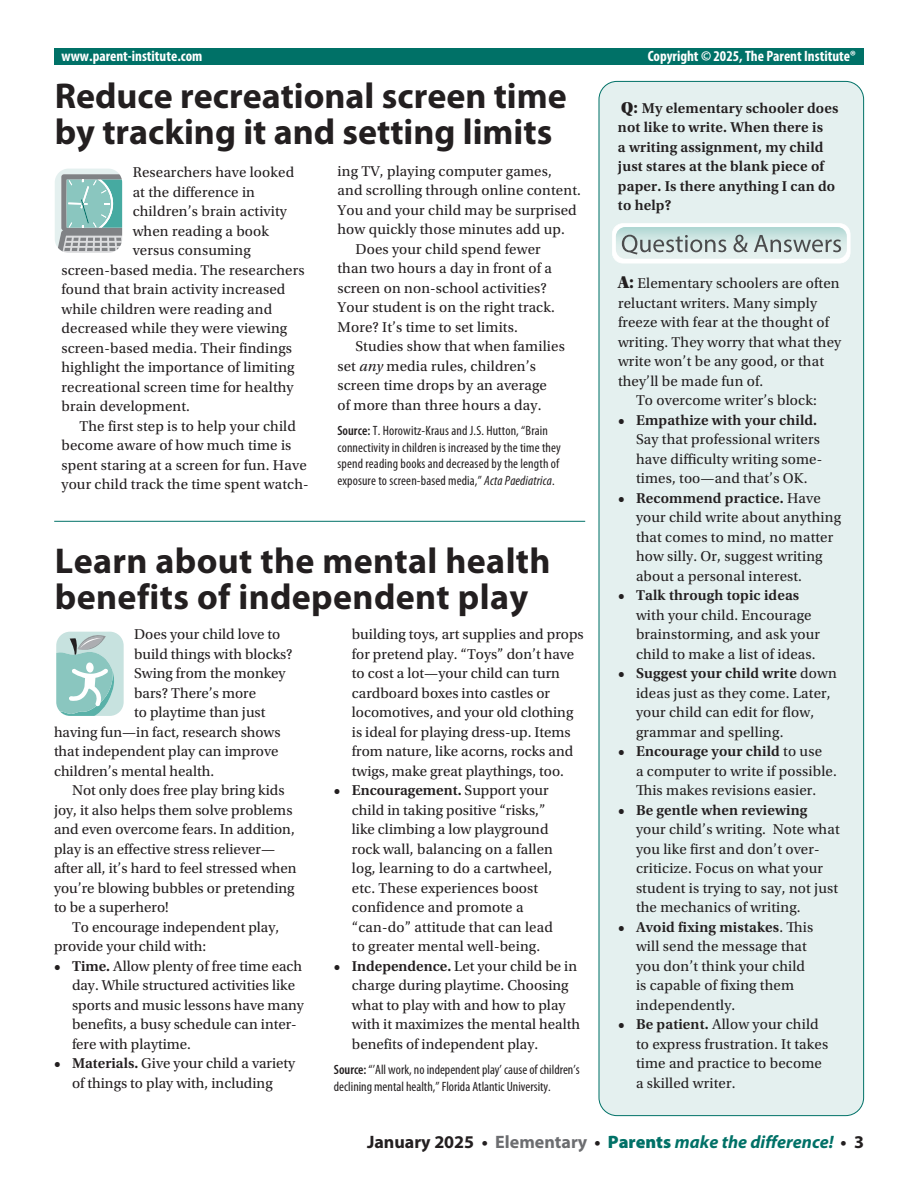
<style>
.page{position:relative;width:918px;height:1188px;background:#fff}
.page>*{position:absolute;margin:0;border:0;box-sizing:border-box;transform-origin:0 0}
.t1{font:700 36px/36px "Myriad Pro";color:#231f20}
.t2{font:italic 700 18px "Myriad Pro";color:#007167}
.t3{font:15px/19.5px "Utopia Std";letter-spacing:.01em;color:#231f20}
.t4{font:600 15px/19.5px "Utopia Std";letter-spacing:.01em;color:#231f20}
.t5{font:700 condensed 15px "Myriad Pro";color:#fff}
.t6{font:condensed 13.5px/16.5px "Myriad Pro";letter-spacing:.01em;color:#231f20}
.s1{font-style:italic}
.s2{font-weight:600}
.s3{font-family:"Utopia Std Black Headline";font-weight:400;font-size:16.5px}
.s4{font-family:"Utopia Std Black Headline";font-size:18px}
.s5{font-style:normal;color:#231f20}
.s6{font-style:normal;color:#6c6d70}
.s7{font-weight:900;font-style:normal}
</style>
<div class="page">
<div style="left:599px;top:81px;width:265px;height:1035px;background:#e4f0ef;border-radius:18px"></div>
<hr style="left:54px;top:521px;width:531px;height:1px;background:#007167">
<svg style="left:56px;top:631px;width:68px;height:85px;background:#acd3cf"></svg>
<svg style="left:612px;top:223px;width:238px;height:40px"></svg>
<div style="left:54px;top:49px;width:810px;height:16px;background:#007167"></div>
<svg style="left:55px;top:168px;width:68px;height:85px;background:#9ebebc"></svg>
<p class="t5" style="left:62px;top:46px;width:142px">www.parent-institute.com</p>
<p class="t5" style="left:648px;top:46px;width:210px">Copyright © 2025, The Parent Institute®</p>
<h1 class="t1" style="left:55px;top:77px;width:514px">Reduce recreational screen time by tracking it and setting limits</h1>
<p class="t3" style="left:133px;top:163px;width:163px">Researchers have looked</p>
<p class="t3" style="left:133px;top:183px;width:124px">at the difference in</p>
<p class="t3" style="left:133px;top:202px;width:156px">children’s brain activity</p>
<p class="t3" style="left:133px;top:222px;width:138px">when reading a book</p>
<p class="t3" style="left:133px;top:241px;width:120px">versus consuming</p>
<p class="t3" style="left:62px;top:261px;width:245px">screen-based media. The researchers</p>
<p class="t3" style="left:62px;top:280px;width:225px">found that brain activity increased</p>
<p class="t3" style="left:62px;top:300px;width:212px">while children were reading and</p>
<p class="t3" style="left:62px;top:319px;width:227px">decreased while they were viewing</p>
<p class="t3" style="left:62px;top:339px;width:232px">screen-based media. Their findings</p>
<p class="t3" style="left:62px;top:358px;width:235px">highlight the importance of limiting</p>
<p class="t3" style="left:62px;top:378px;width:234px">recreational screen time for healthy</p>
<p class="t3" style="left:62px;top:397px;width:130px">brain development.</p>
<p class="t3" style="left:80px;top:417px;width:218px">The first step is to help your child</p>
<p class="t3" style="left:62px;top:436px;width:231px">become aware of how much time is</p>
<p class="t3" style="left:62px;top:456px;width:247px">spent staring at a screen for fun. Have</p>
<p class="t3" style="left:62px;top:475px;width:249px">your child track the time spent watch-</p>
<p class="t3" style="left:338px;top:162px;width:216px">ing TV, playing computer games,</p>
<p class="t3" style="left:338px;top:181px;width:245px">and scrolling through online content.</p>
<p class="t3" style="left:338px;top:201px;width:241px">You and your child may be surprised</p>
<p class="t3" style="left:338px;top:220px;width:229px">how quickly those minutes add up.</p>
<p class="t3" style="left:356px;top:240px;width:187px">Does your child spend fewer</p>
<p class="t3" style="left:337px;top:259px;width:216px">than two hours a day in front of a</p>
<p class="t3" style="left:337px;top:279px;width:211px">screen on non-school activities?</p>
<p class="t3" style="left:337px;top:298px;width:219px">Your student is on the right track.</p>
<p class="t3" style="left:337px;top:318px;width:182px">More? It’s time to set limits.</p>
<p class="t3" style="left:356px;top:337px;width:211px">Studies show that when families</p>
<p class="t3" style="left:337px;top:357px;width:200px">set <span class="s1">any</span> media rules, children’s</p>
<p class="t3" style="left:337px;top:376px;width:211px">screen time drops by an average</p>
<p class="t3" style="left:337px;top:396px;width:205px">of more than three hours a day.</p>
<p class="t6" style="left:338px;top:423px;width:225px"><span class="s2">Source:</span> T. Horowitz‐Kraus and J.S. Hutton, “Brain connectivity in children is increased by the time they spend reading books and decreased by the length of exposure to screen‐based media,” <span class="s1">Acta Paediatrica</span>.</p>
<h1 class="t1" style="left:55px;top:541px;width:497px">Learn about the mental health benefits of independent play</h1>
<p class="t3" style="left:134px;top:625px;width:148px">Does your child love to</p>
<p class="t3" style="left:134px;top:645px;width:160px">build things with blocks?</p>
<p class="t3" style="left:134px;top:664px;width:153px">Swing from the monkey</p>
<p class="t3" style="left:134px;top:684px;width:123px">bars? There’s more</p>
<p class="t3" style="left:134px;top:703px;width:133px">to playtime than just</p>
<p class="t3" style="left:54px;top:723px;width:228px">having fun—in fact, research shows</p>
<p class="t3" style="left:54px;top:742px;width:226px">that independent play can improve</p>
<p class="t3" style="left:54px;top:762px;width:162px">children’s mental health.</p>
<p class="t3" style="left:72px;top:781px;width:214px">Not only does free play bring kids</p>
<p class="t3" style="left:54px;top:801px;width:240px">joy, it also helps them solve problems</p>
<p class="t3" style="left:54px;top:820px;width:242px">and even overcome fears. In addition,</p>
<p class="t3" style="left:54px;top:840px;width:223px">play is an effective stress reliever—</p>
<p class="t3" style="left:54px;top:859px;width:244px">after all, it’s hard to feel stressed when</p>
<p class="t3" style="left:54px;top:879px;width:242px">you’re blowing bubbles or pretending</p>
<p class="t3" style="left:54px;top:898px;width:116px">to be a superhero!</p>
<p class="t3" style="left:72px;top:918px;width:209px">To encourage independent play,</p>
<p class="t3" style="left:54px;top:937px;width:154px">provide your child with:</p>
<p class="t3" style="left:72px;top:957px;width:233px;text-indent:-18px"><span class="s2">• Time.</span> Allow plenty of free time each day. While structured activities like sports and music lessons have many benefits, a busy schedule can inter&shy;fere with playtime.</p>
<p class="t3" style="left:54px;top:1054px;width:243px;text-align:center"><span class="s2">• Materials.</span> Give your child a variety of things to play with, including</p>
<p class="t3" style="left:352px;top:625px;width:233px">building toys, art supplies and props for pretend play. “Toys” don’t have to cost a lot—your child can turn cardboard boxes into castles or locomotives, and your old clothing is ideal for playing dress-up. Items from nature, like acorns, rocks and twigs, make great playthings, too.</p>
<p class="t3" style="left:352px;top:781px;width:203px;text-indent:-18px"><span class="s2">• Encouragement.</span> Support your child in taking positive “risks,” like climbing a low playground rock wall, balancing on a fallen log, learning to do a cartwheel, etc. These experiences boost confidence and promote a “can-do” attitude that can lead to greater mental well-being.</p>
<p class="t3" style="left:352px;top:957px;width:230px;text-indent:-18px"><span class="s2">• Independence.</span> Let your child be in charge during playtime. Choosing what to play with and how to play with it maximizes the mental health benefits of independent play.</p>
<p class="t6" style="left:334px;top:1062px;width:247px"><span class="s2">Source:</span> “’All work, no independent play’ cause of children’s declining mental health,” Florida Atlantic University.</p>
<p class="t4" style="left:618px;top:98px;width:222px"><span class="s3">Q:</span> My elementary schooler does not like to write. When there is<br>a writing assignment, my child just stares at the blank piece of paper. Is there anything I can do to help?</p>
<p class="t3" style="left:618px;top:274px;width:223px"><span class="s4">A:</span> Elementary schoolers are often</p>
<p class="t3" style="left:618px;top:293px;width:201px">reluctant writers. Many simply</p>
<p class="t3" style="left:618px;top:313px;width:213px">freeze with fear at the thought of</p>
<p class="t3" style="left:618px;top:332px;width:225px">writing. They worry that what they</p>
<p class="t3" style="left:618px;top:352px;width:208px">write won’t be any good, or that</p>
<p class="t3" style="left:618px;top:371px;width:147px">they’ll be made fun of.</p>
<p class="t3" style="left:636px;top:391px;width:182px">To overcome writer’s block:</p>
<p class="t4" style="left:618px;top:410px;width:201px">• Empathize with your child.</p>
<p class="t3" style="left:636px;top:430px;width:188px">Say that professional writers have difficulty writing some&shy;times, too—and that’s OK.</p>
<p class="t3" style="left:636px;top:488px;width:207px;text-indent:-18px"><span class="s2">• Recommend practice.</span> Have your child write about anything that comes to mind, no matter how silly. Or, suggest writing about a personal interest.</p>
<p class="t4" style="left:618px;top:586px;width:183px">• Talk through topic ideas</p>
<p class="t3" style="left:636px;top:605px;width:186px">with your child. Encourage brainstorming, and ask your child to make a list of ideas.</p>
<p class="t3" style="left:636px;top:664px;width:202px;text-indent:-18px"><span class="s2">• Suggest your child write</span> down ideas just as they come. Later, your child can edit for flow, grammar and spelling.</p>
<p class="t3" style="left:636px;top:742px;width:202px;text-indent:-18px"><span class="s2">• Encourage your child</span> to use<br>a computer to write if possible.<br>This makes revisions easier.</p>
<p class="t4" style="left:618px;top:800px;width:191px">• Be gentle when reviewing</p>
<p class="t3" style="left:636px;top:820px;width:205px">your child’s writing. Note what you like first and don’t over&shy;criticize. Focus on what your student is trying to say, not just the mechanics of writing.</p>
<p class="t3" style="left:636px;top:917px;width:179px;text-indent:-18px"><span class="s2">• Avoid fixing mistakes</span>. This will send the message that you don’t think your child is capable of fixing them independently.</p>
<p class="t3" style="left:636px;top:1015px;width:194px;text-indent:-18px"><span class="s2">• Be patient.</span> Allow your child to express frustration. It takes time and practice to become a skilled writer.</p>
<p class="t2" style="left:367px;top:1130px;width:499px"><span class="s5">January 2025 •</span> <span class="s6">Elementary</span> <span class="s5">•</span> <span class="s7">Parents</span> make the difference! <span class="s5">• 3</span></p>
</div>
